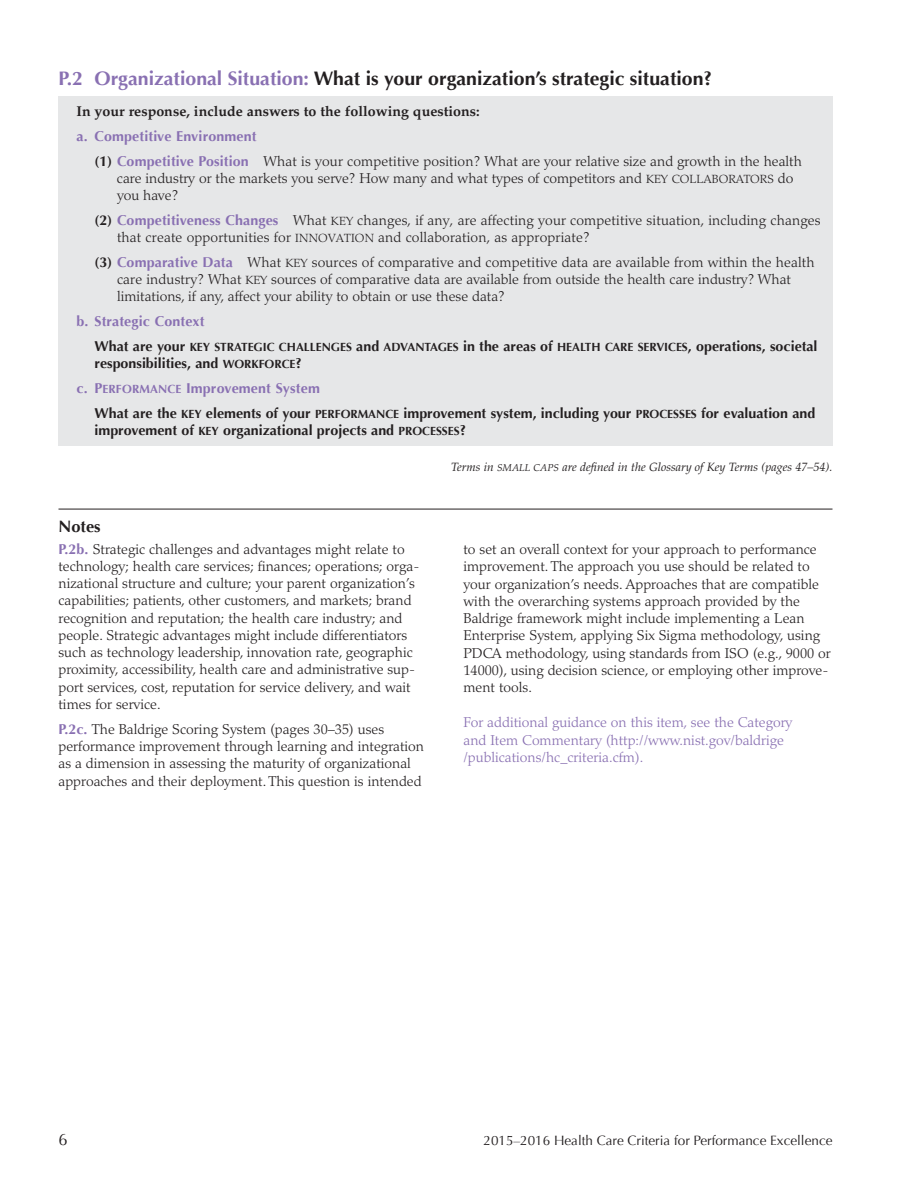
<style>
.page{position:relative;width:918px;height:1188px;background:#fff}
.page>*{position:absolute;margin:0;border:0;box-sizing:border-box;transform-origin:0 0}
.t1{font:700 19.5px "Optima";color:#231f20}
.t2{font:700 16.5px "Optima";color:#231f20}
.t3{font:16.5px "Optima";color:#231f20}
.t4{font:300 14.25px/17.2px "Palatino";color:#231f20}
.t5{font:700 14.25px "Optima";color:#231f20}
.t6{font:300 14.25px/17.2px "Palatino";color:#8970b2}
.t7{font:700 14.25px "Optima";letter-spacing:.01em;color:#8970b2}
.t8{font:700 14.25px "Palatino";color:#231f20}
.t9{font:13.5px "Optima";color:#231f20}
.t10{font:italic 12px "Palatino";color:#231f20}
.t11{font:11.85px "Optima Bold SC830";color:#231f20}
.s1{color:#8970b2}
.s2{font-family:"Optima";font-weight:700}
.s3{font-family:"Optima";font-weight:700;color:#8970b2}
.s4{font-family:"Palatino Light SC830";font-weight:400;font-size:11.85px}
.s5{font-family:"Optima";font-weight:700;font-size:14.25px}
.s6{font-family:"Optima Bold SC830";font-weight:400;font-size:11.85px}
.s7{font-family:"Optima Bold SC830";font-weight:400}
.s8{font-family:"Palatino Italic SC830";font-style:normal;font-size:9.9px}
</style>
<div class="page">
<div style="left:58px;top:96px;width:775px;height:350px;background:#e6e7e8"></div>
<hr style="left:58px;top:509px;width:775px;height:1px;background:#231f20">
<h1 class="t1" style="left:59px;top:68px;width:655px"><span class="s1">P.2 Organizational Situation:</span> What is your organization’s strategic situation?</h1>
<p class="t8" style="left:77px;top:106px;width:405px">In your response, include answers to the following questions:</p>
<p class="t7" style="left:77px;top:128px;width:182px">a. Competitive Environment</p>
<p class="t4" style="left:117px;top:154px;width:686px;text-indent:-22px"><span class="s2">(1)</span> <span class="s3">Competitive Position</span> What is your competitive position? What are your relative size and growth in the health care industry or the markets you serve? How many and what types of competitors and <span class="s4">KEY COLLABORATORS</span> do you have?</p>
<p class="t4" style="left:117px;top:213px;width:705px;text-indent:-22px"><span class="s2">(2)</span> <span class="s3">Competitiveness Changes</span> What <span class="s4">KEY</span> changes, if any, are affecting your competitive situation, including changes that create opportunities for <span class="s4">INNOVATION</span> and collaboration, as appropriate?</p>
<p class="t4" style="left:117px;top:255px;width:699px;text-indent:-22px"><span class="s2">(3)</span> <span class="s3">Comparative Data</span> What <span class="s4">KEY</span> sources of comparative and competitive data are available from within the health care industry? What <span class="s4">KEY</span> sources of comparative data are available from outside the health care industry? What limitations, if any, affect your ability to obtain or use these data?</p>
<p class="t7" style="left:77px;top:313px;width:130px">b. Strategic Context</p>
<p class="t11" style="left:95px;top:340px;width:725px"><span class="s5">What are your</span> KEY STRATEGIC CHALLENGES <span class="s5">and</span> ADVANTAGES <span class="s5">in the areas of</span> HEALTH CARE SERVICES<span class="s5">, operations, societal</span></p>
<p class="t5" style="left:95px;top:355px;width:209px">responsibilities, and <span class="s6">WORKFORCE</span>?</p>
<p class="t7" style="left:77px;top:380px;width:245px">c. <span class="s7">P</span><span class="s6">ERFORMANCE</span> Improvement System</p>
<p class="t5" style="left:95px;top:405px;width:722px">What are the <span class="s6">KEY</span> elements of your <span class="s6">PERFORMANCE</span> improvement system, including your <span class="s6">PROCESSES</span> for evaluation and</p>
<p class="t5" style="left:95px;top:422px;width:373px">improvement of <span class="s6">KEY</span> organizational projects and <span class="s6">PROCESSES</span>?</p>
<p class="t10" style="left:451px;top:462px;width:383px">Terms in <span class="s8">SMALL CAPS</span> are defined in the Glossary of Key Terms (pages 47–54).</p>
<p class="t2" style="left:59px;top:517px;width:44px">Notes</p>
<p class="t4" style="left:59px;top:542px;width:362px"><span class="s3">P.2b.</span> Strategic challenges and advantages might relate to technology; health care services; finances; operations; orga&shy;nizational structure and culture; your parent organization’s capabilities; patients, other customers, and markets; brand recognition and reputation; the health care industry; and people. Strategic advantages might include differentiators such as technology leadership, innovation rate, geographic proximity, accessibility, health care and administrative sup&shy;port services, cost, reputation for service delivery, and wait times for service.</p>
<p class="t4" style="left:59px;top:722px;width:367px"><span class="s3">P.2c.</span> The Baldrige Scoring System (pages 30–35) uses performance improvement through learning and integration as a dimension in assessing the maturity of organizational approaches and their deployment. This question is intended</p>
<p class="t4" style="left:463px;top:542px;width:369px">to set an overall context for your approach to performance improvement. The approach you use should be related to your organization’s needs. Approaches that are compatible with the overarching systems approach provided by the Baldrige framework might include implementing a Lean Enterprise System, applying Six Sigma methodology, using PDCA methodology, using standards from ISO (e.g., 9000 or 14000), using decision science, or employing other improve&shy;ment tools.</p>
<p class="t6" style="left:463px;top:716px;width:330px">For additional guidance on this item, see the Category and Item Commentary (http://www.nist.gov/baldrige /publications/hc_criteria.cfm).</p>
<p class="t3" style="left:59px;top:1130px;width:11px">6</p>
<p class="t9" style="left:484px;top:1132px;width:351px">2015–2016 Health Care Criteria for Performance Excellence</p>
</div>
